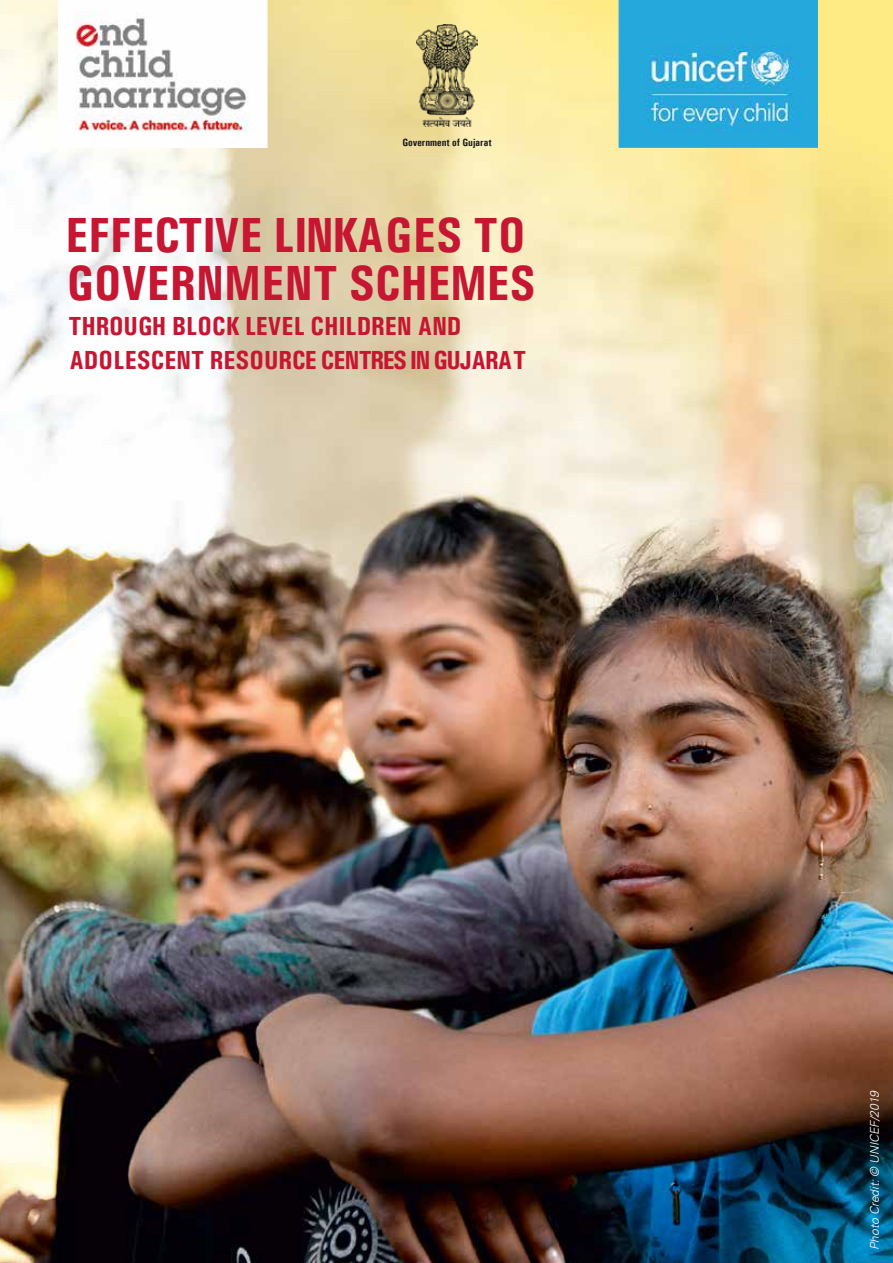
<style>
.page{position:relative;width:893px;height:1263px;background:#fff}
.page>*{position:absolute;margin:0;border:0;box-sizing:border-box;transform-origin:0 0}
.t1{font:700 condensed 49.5px/48px "Univers";color:#c61631}
.t2{font:700 condensed 26.25px/34.5px "Univers";color:#c61631}
.t3{font:italic 300 12px "Univers";color:#fff}
.t4{font:700 condensed 10.5px "Univers";color:#1a1a18}
</style>
<div class="page">
<img style="left:0;top:0;width:893px;height:492px">
<img style="left:0;top:492px;width:893px;height:771px">
<img style="left:59px;top:0;width:758px;height:147px">
<p class="t4" style="left:402px;top:136px;width:91px">Government of Gujarat</p>
<h1 class="t1" style="left:66px;top:211px;width:472px">EFFECTIVE LINKAGES TO<br>GOVERNMENT SCHEMES</h1>
<p class="t2" style="left:69px;top:308px;width:459px">THROUGH BLOCK LEVEL CHILDREN AND<br>ADOLESCENT RESOURCE CENTRES IN GUJARAT</p>
<p class="t3" style="left:867px;top:1250px;width:161px;rotate:-90deg">Photo Credit: © UNICEF/2019</p>
</div>
